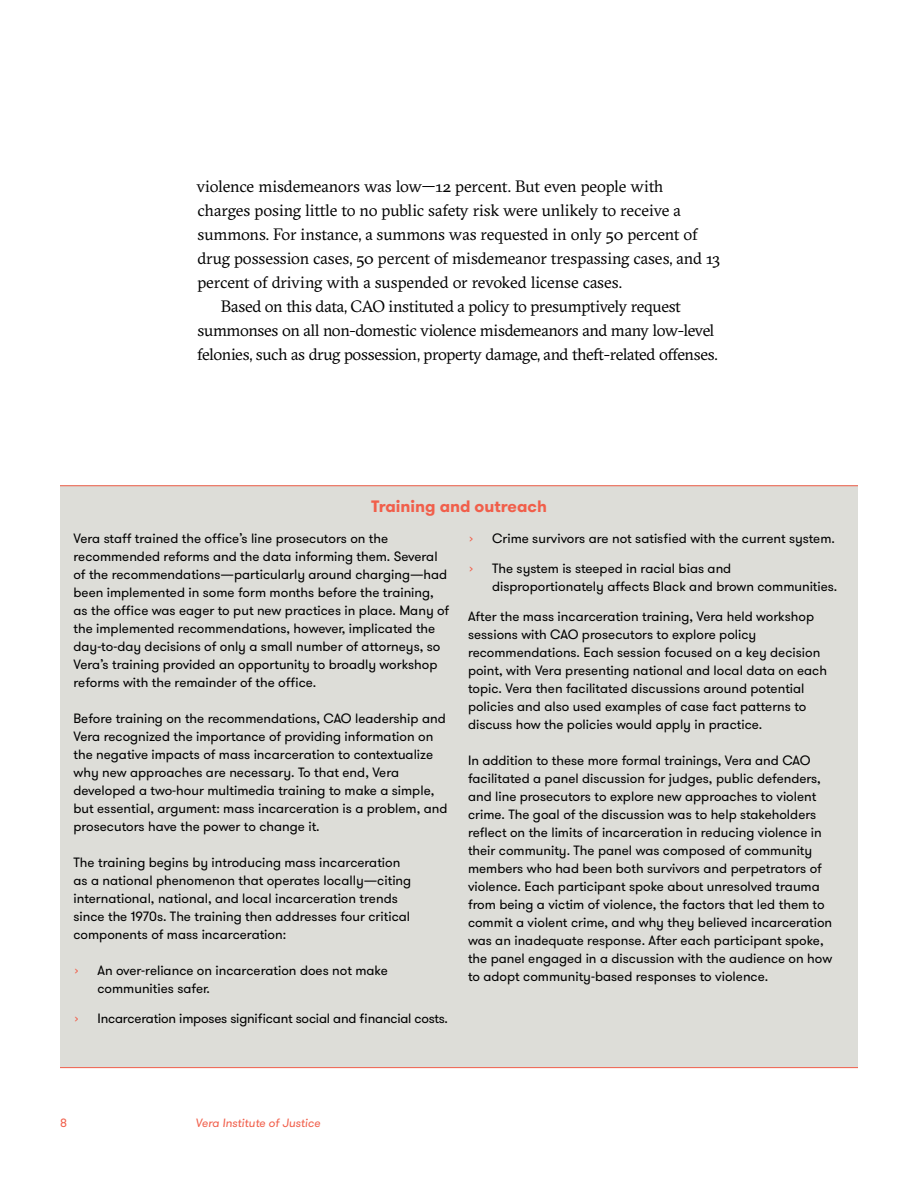
<style>
.page{position:relative;width:918px;height:1188px;background:#fff}
.page>*{position:absolute;margin:0;border:0;box-sizing:border-box;transform-origin:0 0}
.t1{font:16.5px "GT Sectra";letter-spacing:-.015em;color:#000}
.t2{font:700 16.5px "GT Walsheim";color:#f15f4b}
.t3{font:13.5px/18px "GT Walsheim";color:#000}
.t4{font:13.5px "GT Walsheim";color:#f15f4b}
.t5{font:italic 12px "GT Walsheim";color:#f15f4b}
.t6{font:12px "GT Walsheim";color:#f15f4b}
</style>
<div class="page">
<div style="left:60px;top:486px;width:798px;height:582px;background:#ddddd8"></div>
<hr style="left:60px;top:485px;width:798px;height:1px;background:#f15f4b">
<hr style="left:60px;top:1067px;width:798px;height:1px;background:#f15f4b">
<p class="t1" style="left:196px;top:176px;width:469px">violence misdemeanors was low—12 percent. But even people with</p>
<p class="t1" style="left:197px;top:200px;width:485px">charges posing little to no public safety risk were unlikely to receive a</p>
<p class="t1" style="left:198px;top:224px;width:502px">summons. For instance, a summons was requested in only 50 percent of</p>
<p class="t1" style="left:197px;top:248px;width:524px">drug possession cases, 50 percent of misdemeanor trespassing cases, and 13</p>
<p class="t1" style="left:197px;top:272px;width:426px">percent of driving with a suspended or revoked license cases.</p>
<p class="t1" style="left:221px;top:296px;width:461px">Based on this data, CAO instituted a policy to presumptively request</p>
<p class="t1" style="left:198px;top:320px;width:518px">summonses on all non-domestic violence misdemeanors and many low-level</p>
<p class="t1" style="left:197px;top:344px;width:522px">felonies, such as drug possession, property damage, and theft-related offenses.</p>
<p class="t2" style="left:371px;top:495px;width:177px">Training and outreach</p>
<p class="t3" style="left:74px;top:530px;width:377px">Vera staff trained the office’s line prosecutors on the recommended reforms and the data informing them. Several of the recommendations—particularly around charging—had been implemented in some form months before the training, as the office was eager to put new practices in place. Many of the implemented recommendations, however, implicated the day-to-day decisions of only a small number of attorneys, so Vera’s training provided an opportunity to broadly workshop reforms with the remainder of the office.</p>
<p class="t3" style="left:74px;top:710px;width:376px">Before training on the recommendations, CAO leadership and Vera recognized the importance of providing information on the negative impacts of mass incarceration to contextualize why new approaches are necessary. To that end, Vera developed a two-hour multimedia training to make a simple, but essential, argument: mass incarceration is a problem, and prosecutors have the power to change it.</p>
<p class="t3" style="left:74px;top:854px;width:339px">The training begins by introducing mass incarceration as a national phenomenon that operates locally—citing international, national, and local incarceration trends since the 1970s. The training then addresses four critical components of mass incarceration:</p>
<p class="t4" style="left:75px;top:962px;width:5px">›</p>
<p class="t3" style="left:98px;top:962px;width:292px">An over-reliance on incarceration does not make communities safer.</p>
<p class="t4" style="left:75px;top:1010px;width:5px">›</p>
<p class="t3" style="left:98px;top:1010px;width:352px">Incarceration imposes significant social and financial costs.</p>
<p class="t4" style="left:470px;top:530px;width:5px">›</p>
<p class="t3" style="left:492px;top:530px;width:344px">Crime survivors are not satisfied with the current system.</p>
<p class="t4" style="left:470px;top:560px;width:5px">›</p>
<p class="t3" style="left:492px;top:560px;width:347px">The system is steeped in racial bias and disproportionately affects Black and brown communities.</p>
<p class="t3" style="left:468px;top:608px;width:361px">After the mass incarceration training, Vera held workshop sessions with CAO prosecutors to explore policy recommendations. Each session focused on a key decision point, with Vera presenting national and local data on each topic. Vera then facilitated discussions around potential policies and also used examples of case fact patterns to discuss how the policies would apply in practice.</p>
<p class="t3" style="left:468px;top:752px;width:366px">In addition to these more formal trainings, Vera and CAO facilitated a panel discussion for judges, public defenders, and line prosecutors to explore new approaches to violent crime. The goal of the discussion was to help stakeholders reflect on the limits of incarceration in reducing violence in their community. The panel was composed of community members who had been both survivors and perpetrators of violence. Each participant spoke about unresolved trauma from being a victim of violence, the factors that led them to commit a violent crime, and why they believed incarceration was an inadequate response. After each participant spoke, the panel engaged in a discussion with the audience on how to adopt community-based responses to violence.</p>
<p class="t6" style="left:60px;top:1115px;width:8px">8</p>
<p class="t5" style="left:196px;top:1115px;width:126px">Vera Institute of Justice</p>
</div>
